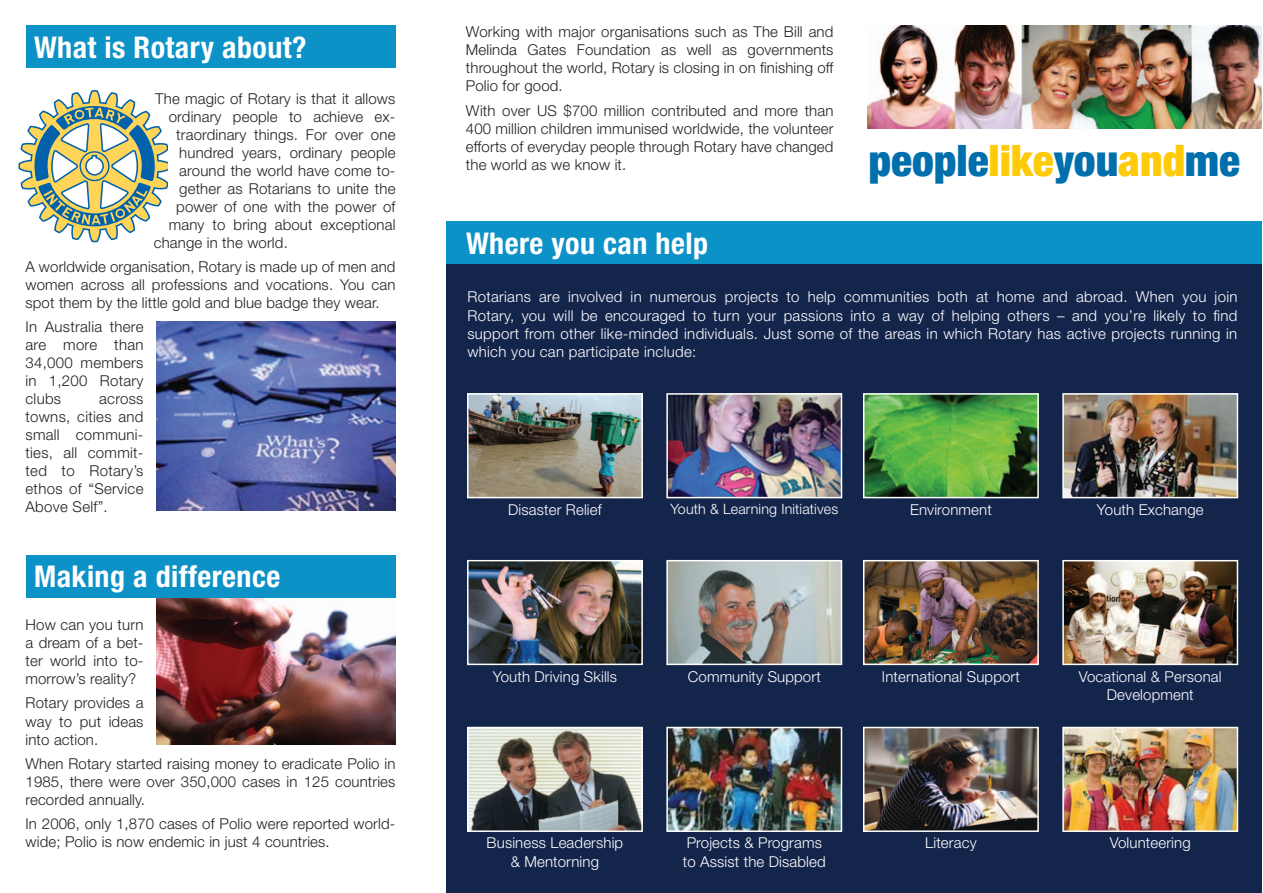
<style>
.page{position:relative;width:1263px;height:893px;background:#fff}
.page>*{position:absolute;margin:0;border:0;box-sizing:border-box;transform-origin:0 0}
.t1{font:900 condensed 43.5px "Helvetica Neue";color:#006fab}
.t2{font:700 condensed 30px "Helvetica Neue";letter-spacing:.015em;color:#fff}
.t3{font:300 15px/18px "Helvetica Neue";letter-spacing:.01em;color:#231f20;text-align:justify}
.t4{font:300 15px/18px "Helvetica Neue";letter-spacing:.01em;color:#fff;text-align:center}
.t5{font:300 14.25px "Helvetica Neue";letter-spacing:.01em;color:#fff}
.s1{color:#feca0a}
</style>
<div class="page">
<div style="left:446px;top:259px;width:816px;height:634px;background:#14254c"></div>
<div style="left:446px;top:221px;width:816px;height:43px;background:#0d92c7"></div>
<div style="left:26px;top:26px;width:369px;height:42px;background:#0d92c7"></div>
<img style="left:867px;top:26px;width:395px;height:102px">
<svg style="left:18px;top:90px;width:150px;height:152px"></svg>
<img style="left:156px;top:598px;width:239px;height:147px">
<img style="left:156px;top:322px;width:239px;height:189px">
<div style="left:26px;top:555px;width:369px;height:43px;background:#0d92c7"></div>
<img style="left:470px;top:396px;width:170px;height:99px">
<div style="left:467px;top:393px;width:176px;height:105px;border:2px solid #fff"></div>
<img style="left:866px;top:396px;width:170px;height:99px">
<div style="left:863px;top:393px;width:176px;height:105px;border:2px solid #fff"></div>
<img style="left:669px;top:396px;width:170px;height:99px">
<div style="left:666px;top:393px;width:176px;height:105px;border:2px solid #fff"></div>
<img style="left:1065px;top:396px;width:170px;height:99px">
<div style="left:1062px;top:393px;width:176px;height:105px;border:2px solid #fff"></div>
<img style="left:470px;top:563px;width:170px;height:99px">
<div style="left:467px;top:560px;width:176px;height:105px;border:2px solid #fff"></div>
<img style="left:866px;top:563px;width:170px;height:99px">
<div style="left:863px;top:560px;width:176px;height:105px;border:2px solid #fff"></div>
<img style="left:669px;top:563px;width:170px;height:99px">
<div style="left:666px;top:560px;width:176px;height:105px;border:2px solid #fff"></div>
<img style="left:1065px;top:563px;width:170px;height:99px">
<div style="left:1062px;top:560px;width:176px;height:105px;border:2px solid #fff"></div>
<img style="left:470px;top:730px;width:170px;height:99px">
<div style="left:467px;top:727px;width:176px;height:105px;border:2px solid #fff"></div>
<img style="left:866px;top:730px;width:170px;height:99px">
<div style="left:863px;top:727px;width:176px;height:105px;border:2px solid #fff"></div>
<img style="left:669px;top:730px;width:170px;height:99px">
<div style="left:666px;top:727px;width:176px;height:105px;border:2px solid #fff"></div>
<img style="left:1065px;top:730px;width:170px;height:99px">
<div style="left:1062px;top:727px;width:176px;height:105px;border:2px solid #fff"></div>
<h2 class="t2" style="left:34px;top:30px;width:274px">What is Rotary about?</h2>
<p class="t3" style="left:155px;top:89px;width:242px">The magic of Rotary is that it allows</p>
<p class="t3" style="left:169px;top:107px;width:228px">ordinary people to achieve ex-</p>
<p class="t3" style="left:176px;top:125px;width:221px">traordinary things. For over one</p>
<p class="t3" style="left:179px;top:143px;width:218px">hundred years, ordinary people</p>
<p class="t3" style="left:179px;top:161px;width:218px">around the world have come to-</p>
<p class="t3" style="left:179px;top:179px;width:218px">gether as Rotarians to unite the</p>
<p class="t3" style="left:176px;top:197px;width:221px">power of one with the power of</p>
<p class="t3" style="left:169px;top:215px;width:228px">many to bring about exceptional</p>
<p class="t3" style="left:154px;top:233px;width:136px">change in the world.</p>
<p class="t3" style="left:26px;top:257px;width:371px">A worldwide organisation, Rotary is made up of men and women across all professions and vocations. You can spot them by the little gold and blue badge they wear.</p>
<p class="t3" style="left:26px;top:318px;width:119px">In Australia there are more than 34,000 members in 1,200 Rotary clubs</p>
<p class="t3" style="left:26px;top:390px;width:119px;text-indent:74px">across towns, cities and small communi&shy;ties, all commit&shy;ted to Rotary’s ethos of “Service Above Self”.</p>
<h2 class="t2" style="left:34px;top:558px;width:248px">Making a difference</h2>
<p class="t3" style="left:26px;top:615px;width:120px">How can you turn a dream of a bet&shy;ter world into to&shy;morrow’s reality?</p>
<p class="t3" style="left:26px;top:694px;width:119px">Rotary provides a way to put ideas into action.</p>
<p class="t3" style="left:26px;top:754px;width:371px">When Rotary started raising money to eradicate Polio in 1985, there were over 350,000 cases in 125 countries recorded annually.</p>
<p class="t3" style="left:26px;top:815px;width:371px">In 2006, only 1,870 cases of Polio were reported world&shy;wide; Polio is now endemic in just 4 countries.</p>
<p class="t3" style="left:466px;top:23px;width:369px">Working with major organisations such as The Bill and Melinda Gates Foundation as well as governments throughout the world, Rotary is closing in on finishing off Polio for good.</p>
<p class="t3" style="left:466px;top:101px;width:369px">With over US $700 million contributed and more than 400 million children immunised worldwide, the volunteer efforts of everyday people through Rotary have changed the world as we know it.</p>
<h2 class="t2" style="left:466px;top:225px;width:243px">Where you can help</h2>
<h1 class="t1" style="left:868px;top:134px;width:373px">people<span class="s1">like</span>you<span class="s1">and</span>me</h1>
<p class="t4" style="left:467px;top:288px;width:772px;text-align:justify">Rotarians are involved in numerous projects to help communities both at home and abroad. When you join Rotary, you will be encouraged to turn your passions into a way of helping others – and you’re likely to find support from other like-minded individuals. Just some of the areas in which Rotary has active projects running in which you can participate include:</p>
<p class="t4" style="left:508px;top:500px;width:95px">Disaster Relief</p>
<p class="t5" style="left:670px;top:500px;width:169px">Youth &amp; Learning Initiatives</p>
<p class="t4" style="left:910px;top:500px;width:83px">Environment</p>
<p class="t4" style="left:1097px;top:500px;width:108px">Youth Exchange</p>
<p class="t4" style="left:493px;top:667px;width:126px">Youth Driving Skills</p>
<p class="t4" style="left:688px;top:667px;width:134px">Community Support</p>
<p class="t4" style="left:882px;top:667px;width:140px">International Support</p>
<p class="t4" style="left:1079px;top:667px;width:144px">Vocational &amp; Personal<br>Development</p>
<p class="t4" style="left:487px;top:834px;width:138px">Business Leadership &amp; Mentorning</p>
<p class="t4" style="left:687px;top:834px;width:137px">Projects &amp; Programs</p>
<p class="t4" style="left:925px;top:834px;width:53px">Literacy</p>
<p class="t4" style="left:683px;top:852px;width:144px">to Assist the Disabled</p>
<p class="t4" style="left:1110px;top:834px;width:82px">Volunteering</p>
</div>
